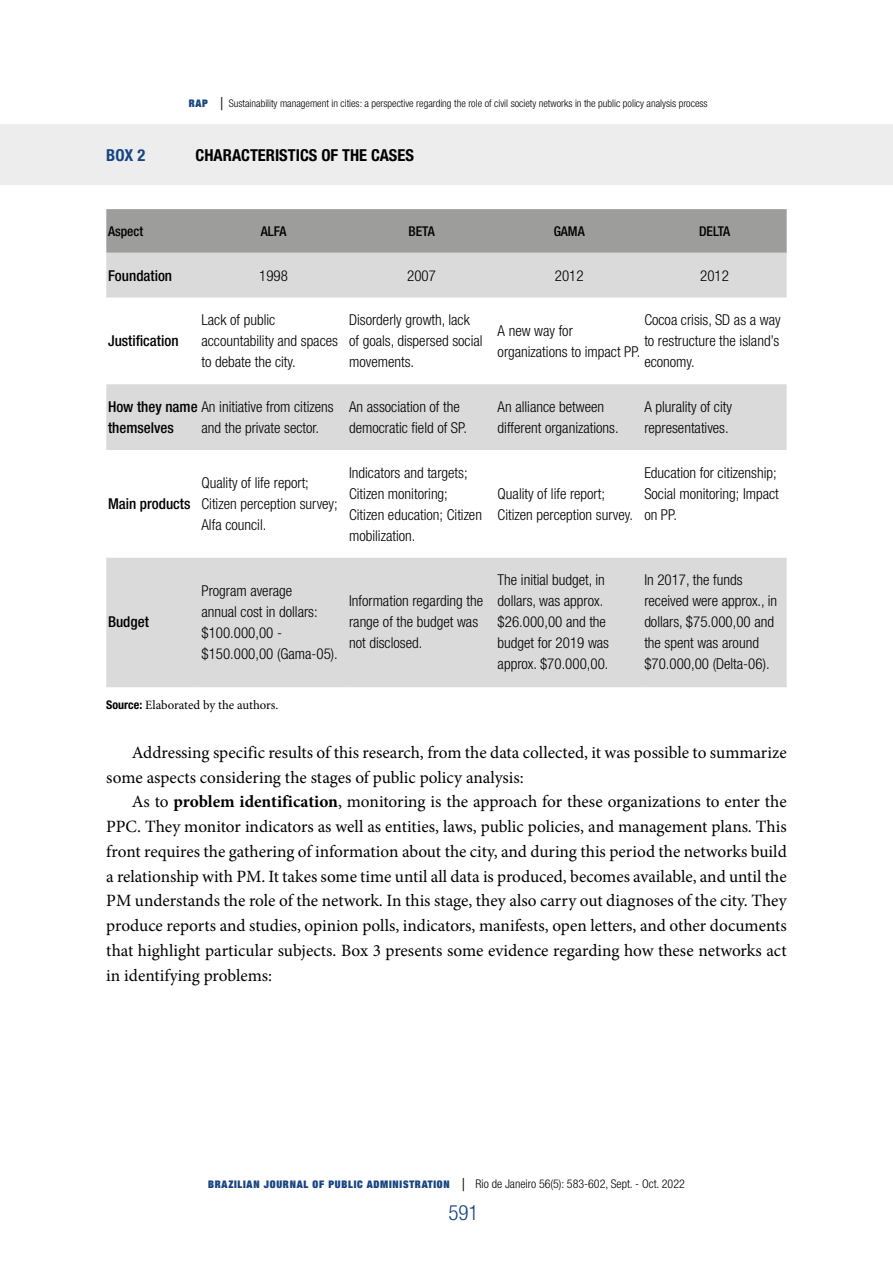
<style>
.page{position:relative;width:893px;height:1263px;background:#fff}
.page>*{position:absolute;margin:0;border:0;box-sizing:border-box;transform-origin:0 0}
.t1{font:300 condensed 21px "Helvetica Neue LT Std";color:#184480}
.t2{font:17.25px/24.8px "Minion Pro";color:#000}
.t3{font:700 condensed 16.5px "Helvetica Neue LT Std";color:#000}
.t4{font:700 condensed 16.5px "Helvetica Neue LT Std";color:#184480}
.t5{font:300 condensed 15px/21px "Helvetica Neue LT Std";color:#000}
.t6{font:500 condensed 15px "Helvetica Neue LT Std";color:#000}
.t7{font:500 condensed 13.5px "Helvetica Neue LT Std";color:#000}
.t8{font:12.75px "Minion Pro";letter-spacing:-.005em;color:#000}
.t9{font:300 condensed 12px "Helvetica Neue LT Std";color:#000}
.t10{font:300 condensed 10.5px "Helvetica Neue LT Std";color:#000}
.s1{font-family:"Helvetica Neue";font-weight:900;font-stretch:expanded;color:#184480}
.s2{font-size:18px}
.s3{font-weight:500}
.s4{font-family:"Helvetica Neue LT Std";font-weight:700;font-stretch:condensed;font-size:12px}
.s5{font-weight:700}
.s6{font-family:"Helvetica Neue";font-weight:900;font-stretch:expanded;font-size:10.5px;color:#184480}
</style>
<div class="page">
<div style="left:0;top:124px;width:893px;height:60px;background:#ededed"></div>
<div style="left:106px;top:209px;width:681px;height:44px;background:#9d9d9c"></div>
<svg style="left:106px;top:253px;width:681px;height:433px;fill:#dadada"></svg>
<hr style="left:106px;top:686px;width:94px;height:1px;background:#dadada">
<hr style="left:200px;top:686px;width:147px;height:1px;background:#dadada">
<hr style="left:347px;top:686px;width:149px;height:1px;background:#dadada">
<hr style="left:496px;top:686px;width:147px;height:1px;background:#dadada">
<hr style="left:643px;top:686px;width:144px;height:1px;background:#dadada">
<p class="t10" style="left:189px;top:98px;width:520px"><span class="s1">RAP</span> <span class="s2">|</span> Sustainability management in cities: a perspective regarding the role of civil society networks in the public policy analysis process</p>
<p class="t4" style="left:106px;top:145px;width:41px">BOX 2</p>
<p class="t3" style="left:196px;top:145px;width:220px">CHARACTERISTICS OF THE CASES</p>
<p class="t7" style="left:108px;top:223px;width:37px">Aspect</p>
<p class="t7" style="left:261px;top:223px;width:27px">ALFA</p>
<p class="t7" style="left:408px;top:223px;width:28px">BETA</p>
<p class="t7" style="left:554px;top:223px;width:33px">GAMA</p>
<p class="t7" style="left:699px;top:223px;width:33px">DELTA</p>
<p class="t6" style="left:108px;top:266px;width:66px">Foundation</p>
<p class="t5" style="left:259px;top:265px;width:30px">1998</p>
<p class="t5" style="left:407px;top:265px;width:30px">2007</p>
<p class="t5" style="left:555px;top:265px;width:30px">2012</p>
<p class="t5" style="left:700px;top:265px;width:30px">2012</p>
<p class="t5" style="left:201px;top:309px;width:138px">Lack of public accountability and spaces to debate the city.</p>
<p class="t5" style="left:349px;top:309px;width:135px">Disorderly growth, lack of goals, dispersed social movements.</p>
<p class="t5" style="left:498px;top:320px;width:144px">A new way for organizations to impact PP.</p>
<p class="t5" style="left:644px;top:309px;width:138px;text-align:justify">Cocoa crisis, SD as a way to restructure the island’s economy.</p>
<p class="t5" style="left:108px;top:396px;width:227px"><span class="s3">How they name</span> An initiative from citizens <span class="s3">themselves</span></p>
<p class="t6" style="left:108px;top:332px;width:72px">Justification</p>
<p class="t5" style="left:349px;top:396px;width:119px">An association of the democratic field of SP.</p>
<p class="t5" style="left:498px;top:396px;width:123px">An alliance between different organizations.</p>
<p class="t5" style="left:644px;top:396px;width:89px">A plurality of city representatives.</p>
<p class="t5" style="left:201px;top:417px;width:119px">and the private sector.</p>
<p class="t6" style="left:108px;top:495px;width:84px">Main products</p>
<p class="t5" style="left:201px;top:472px;width:138px">Quality of life report;<br>Citizen perception survey;<br>Alfa council.</p>
<p class="t5" style="left:349px;top:462px;width:134px">Indicators and targets;<br>Citizen monitoring;<br>Citizen education; Citizen mobilization.</p>
<p class="t6" style="left:108px;top:613px;width:42px">Budget</p>
<p class="t5" style="left:201px;top:580px;width:138px">Program average<br>annual cost in dollars: $100.000,00 - $150.000,00 (Gama-05).</p>
<p class="t5" style="left:349px;top:590px;width:136px">Information regarding the range of the budget was not disclosed.</p>
<p class="t5" style="left:498px;top:483px;width:137px">Quality of life report;<br>Citizen perception survey.</p>
<p class="t5" style="left:644px;top:462px;width:136px">Education for citizenship;<br>Social monitoring; Impact on PP.</p>
<p class="t5" style="left:498px;top:569px;width:113px">The initial budget, in dollars, was approx. $26.000,00 and the budget for 2019 was approx. $70.000,00.</p>
<p class="t5" style="left:644px;top:569px;width:134px">In 2017, the funds received were approx., in dollars, $75.000,00 and the spent was around $70.000,00 (Delta-06).</p>
<p class="t8" style="left:106px;top:697px;width:174px"><span class="s4">Source:</span> Elaborated by the authors.</p>
<p class="t2" style="left:106px;top:740px;width:682px;text-indent:26px">Addressing specific results of this research, from the data collected, it was possible to summarize some aspects considering the stages of public policy analysis:</p>
<p class="t2" style="left:106px;top:790px;width:682px;text-align:justify;text-indent:25px">As to <span class="s5">problem identification</span>, monitoring is the approach for these organizations to enter the PPC. They monitor indicators as well as entities, laws, public policies, and management plans. This front requires the gathering of information about the city, and during this period the networks build a relationship with PM. It takes some time until all data is produced, becomes available, and until the PM understands the role of the network. In this stage, they also carry out diagnoses of the city. They produce reports and studies, opinion polls, indicators, manifests, open letters, and other documents that highlight particular subjects. Box 3 presents some evidence regarding how these networks act in identifying problems:</p>
<p class="t9" style="left:208px;top:1176px;width:478px"><span class="s6">BRAZILIAN JOURNAL OF PUBLIC ADMINISTRATION</span> <span class="s2">|</span> Rio de Janeiro 56(5): 583-602, Sept. - Oct. 2022</p>
<h1 class="t1" style="left:448px;top:1200px;width:32px">591</h1>
</div>
